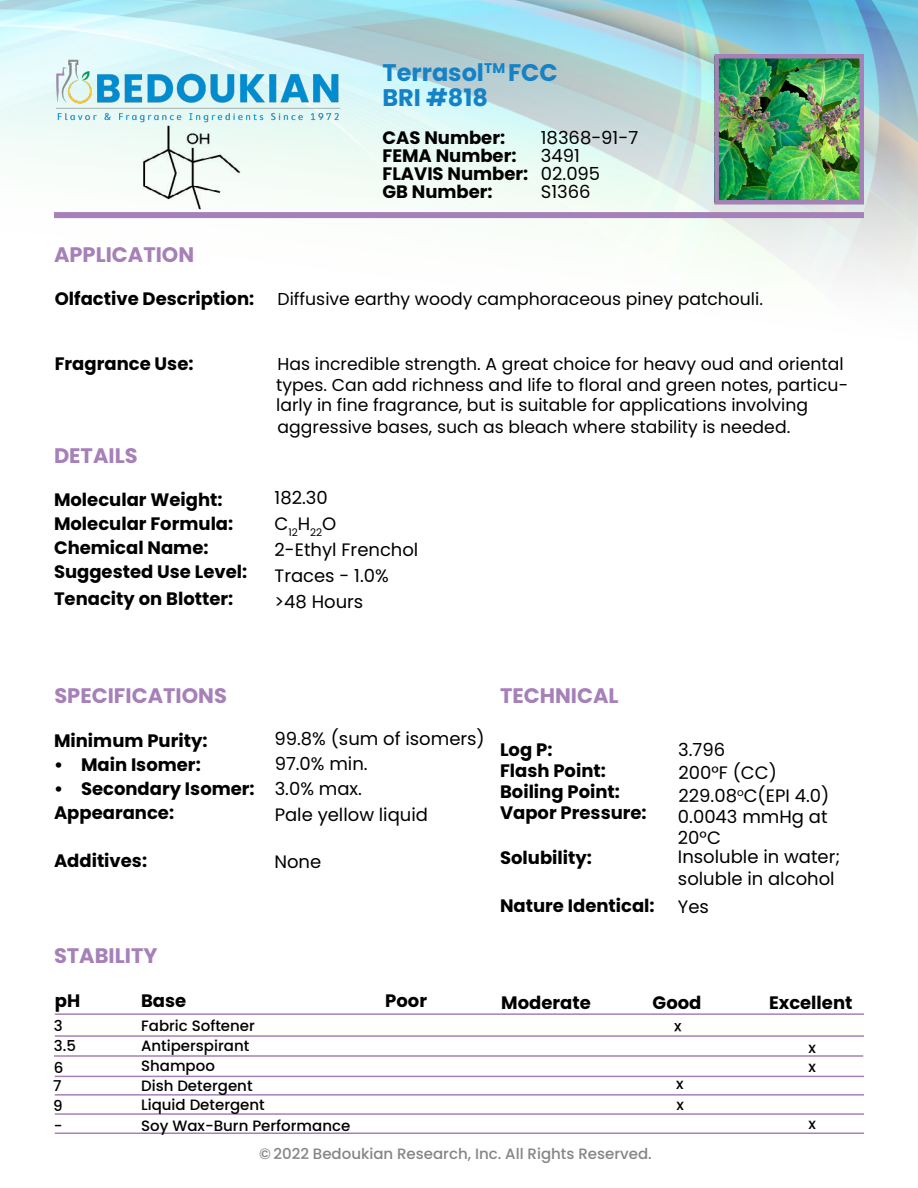
<style>
.page{position:relative;width:918px;height:1188px;background:#fff}
.page>*{position:absolute;margin:0;border:0;box-sizing:border-box;transform-origin:0 0}
.t1{font:700 24px "Poppins";color:#1582c5}
.t2{font:700 21px "Poppins";color:#a680b8}
.t3{font:700 18px/24px "Poppins";color:#000}
.t4{font:18px/22px "Poppins";color:#000}
.t5{font:17.25px/21px "Poppins";color:#000}
.t6{font:500 15px/20.7px "Poppins";color:#000}
.t7{font:500 15px "Poppins";color:#868585}
.t8{font:10.5px "Poppins";color:#000}
</style>
<div class="page">
<img style="left:0;top:0;width:918px;height:284px">
<div style="left:54px;top:212px;width:810px;height:6px;background:#a680b8"></div>
<hr style="left:55px;top:1094px;width:809px;height:2px;background:#a680b8">
<hr style="left:55px;top:1113px;width:809px;height:2px;background:#a680b8">
<hr style="left:55px;top:1132px;width:809px;height:2px;background:#a680b8">
<hr style="left:55px;top:1076px;width:809px;height:1px;background:#a680b8">
<hr style="left:54px;top:1055px;width:809px;height:2px;background:#a680b8">
<hr style="left:55px;top:1035px;width:809px;height:2px;background:#a680b8">
<hr style="left:55px;top:1013px;width:809px;height:2px;background:#a680b8">
<img style="left:49px;top:56px;width:307px;height:83px">
<img style="left:719px;top:59px;width:140px;height:141px">
<img style="left:142px;top:124px;width:99px;height:87px">
<div style="left:714px;top:54px;width:150px;height:151px;border:4px solid #a680b8"></div>
<h1 class="t1" style="left:382px;top:59px;width:177px">Terrasol<sup>TM</sup> FCC</h1>
<h1 class="t1" style="left:382px;top:84px;width:107px">BRI #818</h1>
<p class="t2" style="left:54px;top:243px;width:142px">APPLICATION</p>
<p class="t3" style="left:55px;top:287px;width:201px">Olfactive Description:</p>
<p class="t3" style="left:55px;top:352px;width:140px">Fragrance Use:</p>
<p class="t2" style="left:54px;top:444px;width:85px">DETAILS</p>
<p class="t3" style="left:54px;top:488px;width:195px">Molecular Weight:<br>Molecular Formula:<br>Chemical Name:<br>Suggested Use Level:</p>
<p class="t3" style="left:54px;top:587px;width:181px">Tenacity on Blotter:</p>
<p class="t3" style="left:382px;top:129px;width:147px;line-height:18px">CAS Number:<br>FEMA Number:<br>FLAVIS Number:<br>GB Number:</p>
<p class="t4" style="left:541px;top:129px;width:99px;line-height:18px">18368-91-7<br>3491<br>02.095<br>S1366</p>
<p class="t5" style="left:278px;top:289px;width:487px">Diffusive earthy woody camphoraceous piney patchouli.</p>
<p class="t5" style="left:276px;top:353px;width:574px">Has incredible strength. A great choice for heavy oud and oriental types. Can add richness and life to floral and green notes, particu&shy;larly in fine fragrance, but is suitable for applications involving aggressive bases, such as bleach where stability is needed.</p>
<p class="t4" style="left:275px;top:487px;width:55px">182.30</p>
<p class="t8" style="left:274px;top:527px;width:63px"><sup>C</sup>12<sup>H</sup>22<sup>O</sup></p>
<p class="t4" style="left:275px;top:565px;width:116px">Traces - 1.0%</p>
<p class="t4" style="left:275px;top:539px;width:145px">2-Ethyl Frenchol</p>
<p class="t4" style="left:275px;top:591px;width:90px">&gt;48 Hours</p>
<p class="t2" style="left:54px;top:683px;width:174px">SPECIFICATIONS</p>
<p class="t3" style="left:54px;top:729px;width:155px">Minimum Purity:</p>
<p class="t3" style="left:54px;top:753px;width:148px">• Main Isomer:</p>
<p class="t3" style="left:54px;top:777px;width:202px">• Secondary Isomer:<br>Appearance:</p>
<p class="t3" style="left:54px;top:849px;width:95px">Additives:</p>
<p class="t2" style="left:54px;top:943px;width:105px">STABILITY</p>
<p class="t4" style="left:274px;top:726px;width:212px;line-height:25.2px">99.8% (sum of isomers)<br>97.0% min.<br>3.0% max.<br>Pale yellow liquid</p>
<p class="t4" style="left:274px;top:851px;width:48px">None</p>
<p class="t2" style="left:500px;top:683px;width:120px">TECHNICAL</p>
<p class="t3" style="left:500px;top:740px;width:148px;line-height:21px">Log P:<br>Flash Point:<br>Boiling Point:<br>Vapor Pressure:</p>
<p class="t3" style="left:500px;top:846px;width:93px">Solubility:</p>
<p class="t3" style="left:500px;top:894px;width:156px">Nature Identical:</p>
<p class="t4" style="left:678px;top:739px;width:153px">3.796<br>200°F (CC)<br>229.08<sup>o</sup>C(EPI 4.0)<br>0.0043 mmHg at<br>20°C</p>
<p class="t4" style="left:678px;top:846px;width:164px;line-height:21.6px">Insoluble in water; soluble in alcohol</p>
<p class="t4" style="left:678px;top:896px;width:33px">Yes</p>
<p class="t3" style="left:55px;top:989px;width:27px">pH</p>
<p class="t3" style="left:141px;top:989px;width:47px">Base</p>
<p class="t3" style="left:385px;top:989px;width:43px">Poor</p>
<p class="t3" style="left:501px;top:990px;width:91px">Moderate</p>
<p class="t3" style="left:653px;top:990px;width:50px">Good</p>
<p class="t3" style="left:769px;top:990px;width:85px">Excellent</p>
<p class="t6" style="left:54px;top:1015px;width:10px">3</p>
<p class="t6" style="left:54px;top:1036px;width:24px">3.5</p>
<p class="t6" style="left:54px;top:1057px;width:11px">6</p>
<p class="t6" style="left:53px;top:1076px;width:10px">7</p>
<p class="t6" style="left:54px;top:1115px;width:10px">-</p>
<p class="t6" style="left:53px;top:1096px;width:11px">9</p>
<p class="t6" style="left:141px;top:1015px;width:115px">Fabric Softener<br>Antiperspirant</p>
<p class="t6" style="left:141px;top:1075px;width:113px">Dish Detergent</p>
<p class="t6" style="left:141px;top:1055px;width:75px">Shampoo</p>
<p class="t6" style="left:141px;top:1095px;width:125px">Liquid Detergent</p>
<p class="t6" style="left:141px;top:1115px;width:211px">Soy Wax-Burn Performance</p>
<p class="t6" style="left:676px;top:1074px;width:9px">x</p>
<p class="t6" style="left:677px;top:1094px;width:9px">x</p>
<p class="t6" style="left:809px;top:1037px;width:9px">x</p>
<p class="t6" style="left:809px;top:1057px;width:9px">x</p>
<p class="t6" style="left:809px;top:1114px;width:9px">x</p>
<p class="t7" style="left:259px;top:1145px;width:394px">© 2022 Bedoukian Research, Inc. All Rights Reserved.</p>
</div>
